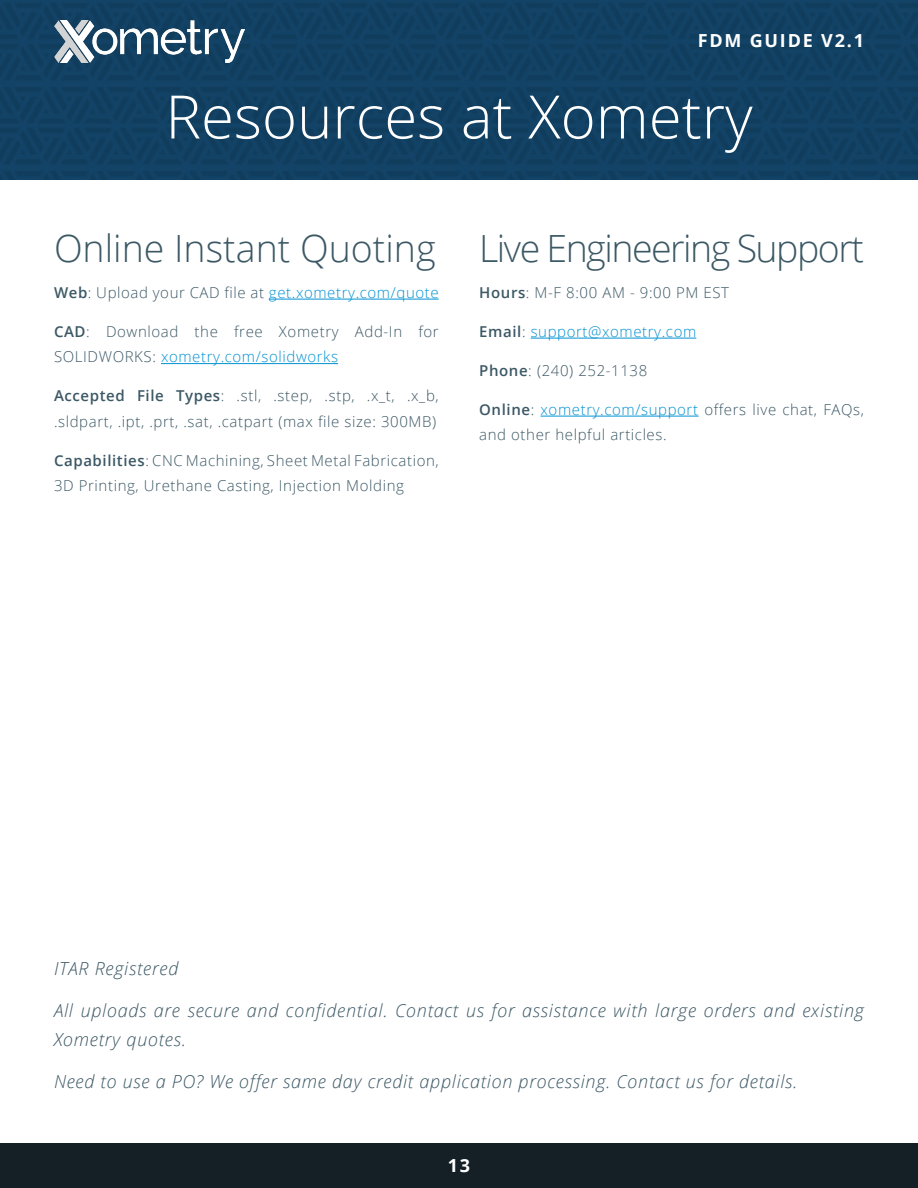
<style>
.page{position:relative;width:918px;height:1188px;background:#fff}
.page>*{position:absolute;margin:0;border:0;box-sizing:border-box;transform-origin:0 0}
.t1{font:300 60px "Open Sans";color:#fff}
.t2{font:300 37.5px "Open Sans";letter-spacing:-.04em;color:#3c5865}
.t3{font:300 37.5px "Open Sans";color:#3c5865}
.t4{font:italic 300 18px/28.5px "Open Sans";letter-spacing:.04em;color:#3c5865}
.t5{font:700 18px "Open Sans";letter-spacing:.1em;color:#fff}
.t6{font:300 15px/25.5px "Open Sans";letter-spacing:.04em;color:#3c5865}
.t7{font:300 15px "Open Sans";letter-spacing:.04em;color:#0492d2}
.s1{font-weight:600;color:#3c5865}
.s2{color:#3c5865}
.s3{font-weight:600}
.s4{color:#0492d2}
</style>
<div class="page">
<div style="left:0;top:0;width:918px;height:179px;background:#124163"></div>
<img style="left:54px;top:20px;width:190px;height:43px">
<div style="left:0;top:1143px;width:918px;height:45px;background:#152026"></div>
<hr style="left:269px;top:299px;width:170px;height:1px;background:#0492d2">
<hr style="left:161px;top:363px;width:177px;height:1px;background:#0492d2">
<hr style="left:531px;top:338px;width:165px;height:1px;background:#0492d2">
<hr style="left:541px;top:416px;width:158px;height:1px;background:#0492d2">
<p class="t5" style="left:698px;top:28px;width:168px">FDM GUIDE V2.1</p>
<h1 class="t1" style="left:165px;top:76px;width:589px">Resources at Xometry</h1>
<h2 class="t3" style="left:54px;top:223px;width:383px">Online Instant Quoting</h2>
<p class="t7" style="left:54px;top:282px;width:386px"><span class="s1">Web</span><span class="s2">: Upload your CAD file at</span> get.xometry.com/quote</p>
<p class="t6" style="left:54px;top:318px;width:386px"><span class="s3">CAD</span>: Download the free Xometry Add-In for<br>SOLIDWORKS: <span class="s4">xometry.com/solidworks</span></p>
<p class="t6" style="left:54px;top:383px;width:386px"><span class="s3">Accepted File Types</span>: .stl, .step, .stp, .x_t, .x_b, .sldpart, .ipt, .prt, .sat, .catpart (max file size: 300MB)</p>
<p class="t6" style="left:54px;top:447px;width:386px"><span class="s3">Capabilities</span>: CNC Machining, Sheet Metal Fabrication,<br>3D Printing, Urethane Casting, Injection Molding</p>
<h2 class="t2" style="left:479px;top:223px;width:386px">Live Engineering Support</h2>
<p class="t6" style="left:479px;top:279px;width:251px"><span class="s3">Hours</span>: M-F 8:00 AM - 9:00 PM EST</p>
<p class="t7" style="left:479px;top:321px;width:219px"><span class="s1">Email</span><span class="s2">:</span> support@xometry.com</p>
<p class="t6" style="left:479px;top:357px;width:170px"><span class="s3">Phone</span>: (240) 252-1138</p>
<p class="t6" style="left:479px;top:396px;width:386px"><span class="s3">Online</span>: <span class="s4">xometry.com/support</span> offers live chat, FAQs, and other helpful articles.</p>
<p class="t4" style="left:54px;top:954px;width:126px">ITAR Registered</p>
<p class="t4" style="left:54px;top:996px;width:811px">All uploads are secure and confidential. Contact us for assistance with large orders and existing<br>Xometry quotes.</p>
<p class="t4" style="left:54px;top:1066px;width:745px">Need to use a PO? We offer same day credit application processing. Contact us for details.</p>
<p class="t5" style="left:448px;top:1153px;width:24px">13</p>
</div>
